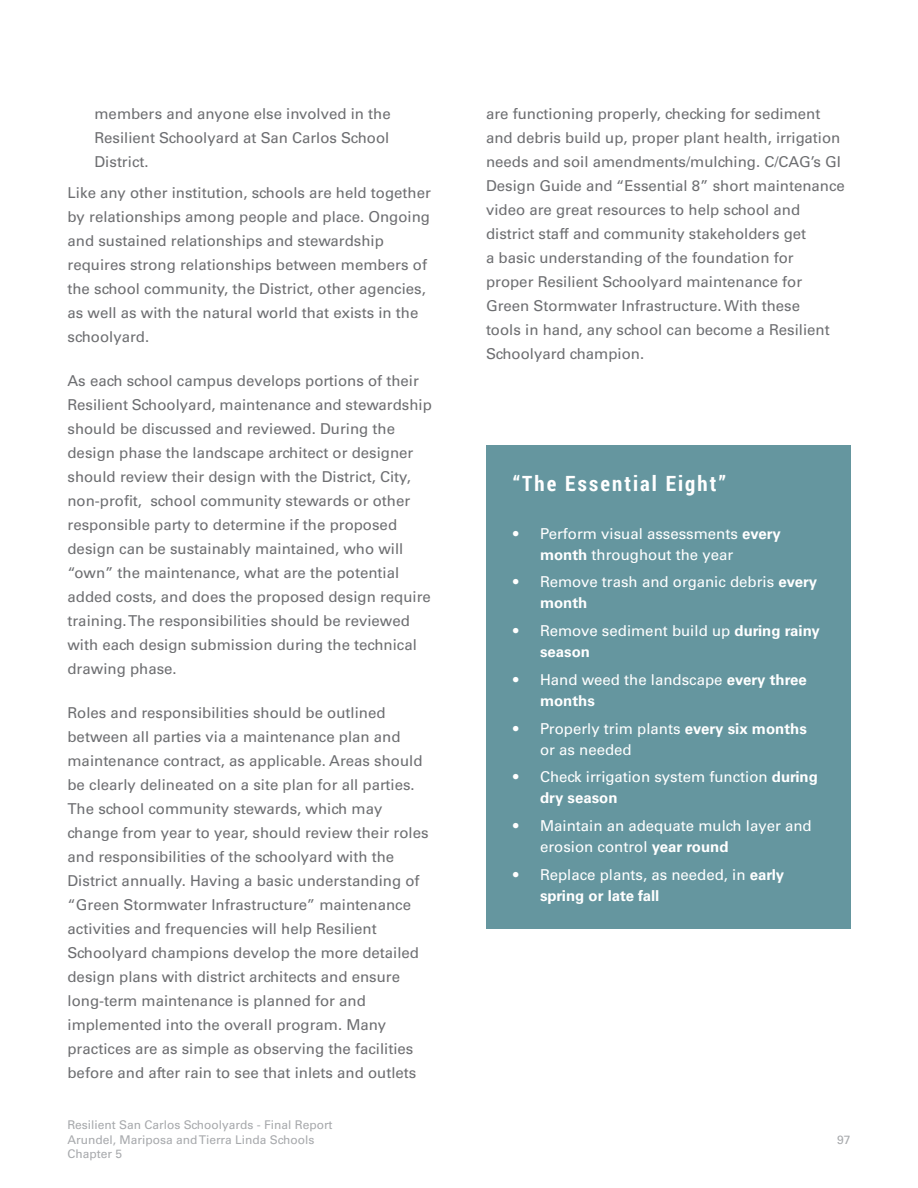
<style>
.page{position:relative;width:918px;height:1188px;background:#fff}
.page>*{position:absolute;margin:0;border:0;box-sizing:border-box;transform-origin:0 0}
.t1{font:700 21px "Roboto Condensed";letter-spacing:.1em;color:#fff}
.t2{font:15px/24px "Univers LT Std";color:#6d6e71}
.t3{font:15px/21px "Univers LT Std";color:#fff}
.t4{font:700 15px "Univers LT Pro 65";color:#fff}
.t5{font:12px/14.4px "Univers LT Std";color:#a7a9ac}
.s1{font-family:"Univers LT Pro 65";font-weight:700}
</style>
<div class="page">
<div style="left:486px;top:445px;width:364px;height:484px;background:#65969f"></div>
<p class="t2" style="left:94px;top:102px;width:298px;text-align:justify">members and anyone else involved in the Resilient Schoolyard at San Carlos School District.</p>
<p class="t2" style="left:68px;top:180px;width:365px">Like any other institution, schools are held together by relationships among people and place. Ongoing and sustained relationships and stewardship requires strong relationships between members of the school community, the District, other agencies, as well as with the natural world that exists in the schoolyard.</p>
<p class="t2" style="left:68px;top:369px;width:366px">As each school campus develops portions of their Resilient Schoolyard, maintenance and stewardship should be discussed and reviewed. During the design phase the landscape architect or designer should review their design with the District, City, non-profit, school community stewards or other responsible party to determine if the proposed design can be sustainably maintained, who will “own” the maintenance, what are the potential added costs, and does the proposed design require training. The responsibilities should be reviewed with each design submission during the technical drawing phase.</p>
<p class="t2" style="left:68px;top:701px;width:363px">Roles and responsibilities should be outlined between all parties via a maintenance plan and maintenance contract, as applicable. Areas should be clearly delineated on a site plan for all parties.<br>The school community stewards, which may change from year to year, should review their roles and responsibilities of the schoolyard with the District annually. Having a basic understanding of “Green Stormwater Infrastructure” maintenance activities and frequencies will help Resilient Schoolyard champions develop the more detailed design plans with district architects and ensure long-term maintenance is planned for and implemented into the overall program. Many practices are as simple as observing the facilities before and after rain to see that inlets and outlets</p>
<p class="t5" style="left:68px;top:1118px;width:266px">Resilient San Carlos Schoolyards - Final Report<br>Arundel, Mariposa and Tierra Linda Schools</p>
<p class="t5" style="left:68px;top:1146px;width:56px">Chapter 5</p>
<p class="t2" style="left:486px;top:102px;width:360px">are functioning properly, checking for sediment and debris build up, proper plant health, irrigation needs and soil amendments/mulching. C/CAG’s GI Design Guide and “Essential 8” short maintenance video are great resources to help school and district staff and community stakeholders get<br>a basic understanding of the foundation for proper Resilient Schoolyard maintenance for Green Stormwater Infrastructure. With these<br>tools in hand, any school can become a Resilient Schoolyard champion.</p>
<h1 class="t1" style="left:513px;top:468px;width:214px">“The Essential Eight”</h1>
<p class="t3" style="left:540px;top:523px;width:242px;text-indent:-27px">• Perform visual assessments <span class="s1">every month</span> throughout the year</p>
<p class="t3" style="left:513px;top:572px;width:306px">• Remove trash and organic debris <span class="s1">every</span></p>
<p class="t4" style="left:540px;top:593px;width:49px">month</p>
<p class="t3" style="left:513px;top:621px;width:308px">• Remove sediment build up <span class="s1">during rainy</span></p>
<p class="t4" style="left:540px;top:641px;width:52px">season</p>
<p class="t3" style="left:513px;top:669px;width:295px">• Hand weed the landscape <span class="s1">every three</span></p>
<p class="t4" style="left:540px;top:690px;width:56px">months</p>
<p class="t3" style="left:540px;top:718px;width:268px;text-indent:-27px">• Properly trim plants <span class="s1">every six months </span>or as needed</p>
<p class="t3" style="left:513px;top:767px;width:306px">• Check irrigation system function <span class="s1">during</span></p>
<p class="t4" style="left:540px;top:788px;width:79px">dry season</p>
<p class="t3" style="left:540px;top:816px;width:273px;text-indent:-27px">• Maintain an adequate mulch layer and erosion control <span class="s1">year round</span></p>
<p class="t3" style="left:513px;top:864px;width:273px">• Replace plants, as needed, in <span class="s1">early</span></p>
<p class="t4" style="left:540px;top:885px;width:121px">spring or late fall</p>
<p class="t5" style="left:837px;top:1132px;width:15px">97</p>
</div>
